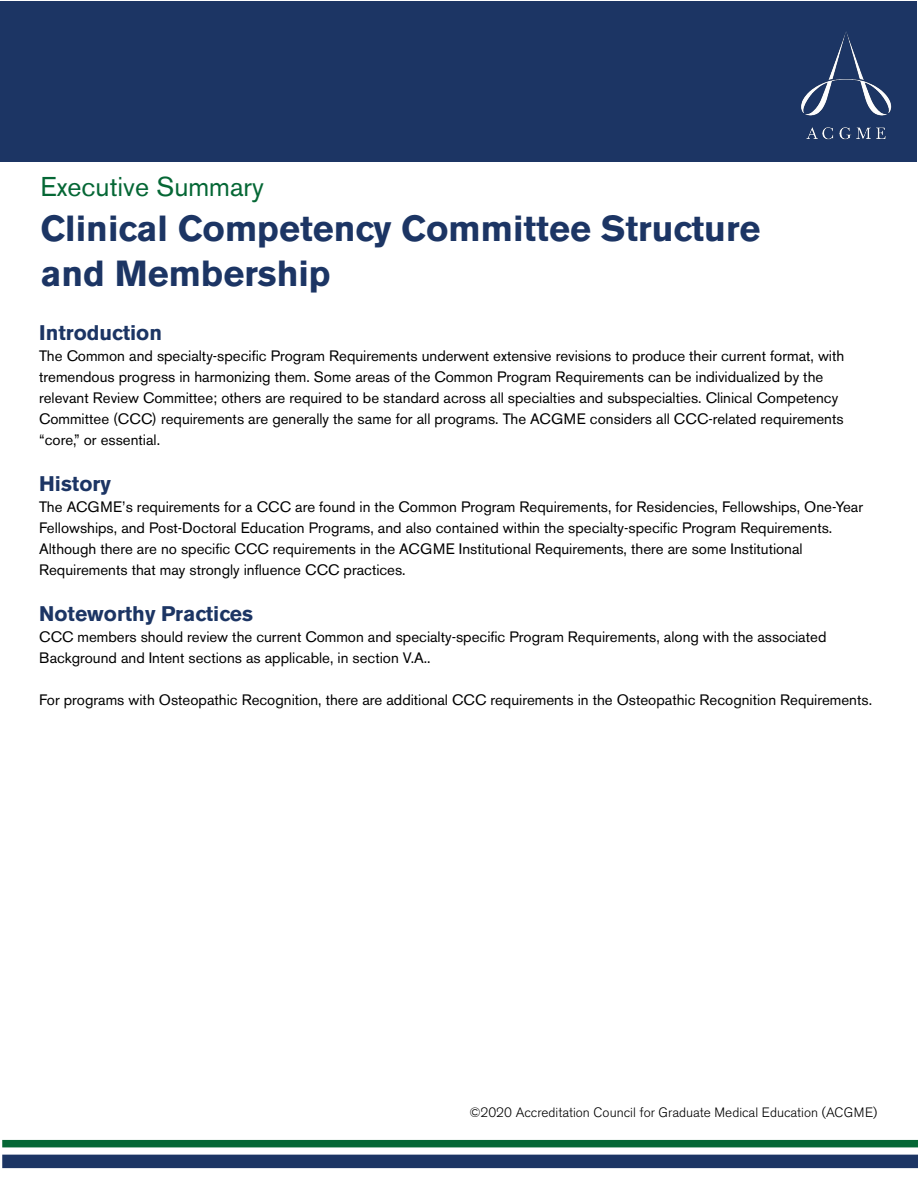
<style>
.page{position:relative;width:918px;height:1188px;background:#fff}
.page>*{position:absolute;margin:0;border:0;box-sizing:border-box;transform-origin:0 0}
.t1{font:700 36px/45px "Akzidenz Grotesk BE";color:#1c3564}
.t2{font:27px "Akzidenz Grotesk BE";color:#056735}
.t3{font:700 21px "Akzidenz Grotesk BE";color:#1c3564}
.t4{font:15px/21px "Akzidenz Grotesk BE";color:#000}
.t5{font:300 13.5px "Akzidenz Grotesk BE";color:#000}
</style>
<div class="page">
<div style="left:2px;top:1155px;width:916px;height:13px;background:#1c3564"></div>
<div style="left:2px;top:1140px;width:916px;height:7px;background:#056735"></div>
<div style="left:1px;top:1px;width:916px;height:160px;background:#1c3564"></div>
<img style="left:801px;top:31px;width:91px;height:109px">
<h2 class="t2" style="left:40px;top:171px;width:225px">Executive Summary</h2>
<h1 class="t1" style="left:40px;top:207px;width:722px">Clinical Competency Committee Structure and Membership</h1>
<h3 class="t3" style="left:39px;top:320px;width:124px">Introduction</h3>
<p class="t4" style="left:39px;top:345px;width:807px">The Common and specialty-specific Program Requirements underwent extensive revisions to produce their current format, with tremendous progress in harmonizing them. Some areas of the Common Program Requirements can be individualized by the relevant Review Committee; others are required to be standard across all specialties and subspecialties. Clinical Competency Committee (CCC) requirements are generally the same for all programs. The ACGME considers all CCC-related requirements “core,” or essential.</p>
<h3 class="t3" style="left:39px;top:471px;width:73px">History</h3>
<p class="t4" style="left:39px;top:496px;width:825px">The ACGME’s requirements for a CCC are found in the Common Program Requirements, for Residencies, Fellowships, One-Year Fellowships, and Post-Doctoral Education Programs, and also contained within the specialty-specific Program Requirements.<br>Although there are no specific CCC requirements in the ACGME Institutional Requirements, there are some Institutional Requirements that may strongly influence CCC practices.</p>
<h3 class="t3" style="left:39px;top:602px;width:215px">Noteworthy Practices</h3>
<p class="t4" style="left:39px;top:626px;width:789px">CCC members should review the current Common and specialty-specific Program Requirements, along with the associated<br>Background and Intent sections as applicable, in section V.A..</p>
<p class="t4" style="left:39px;top:689px;width:834px">For programs with Osteopathic Recognition, there are additional CCC requirements in the Osteopathic Recognition Requirements.</p>
<p class="t5" style="left:469px;top:1105px;width:410px">©2020 Accreditation Council for Graduate Medical Education (ACGME)</p>
</div>
